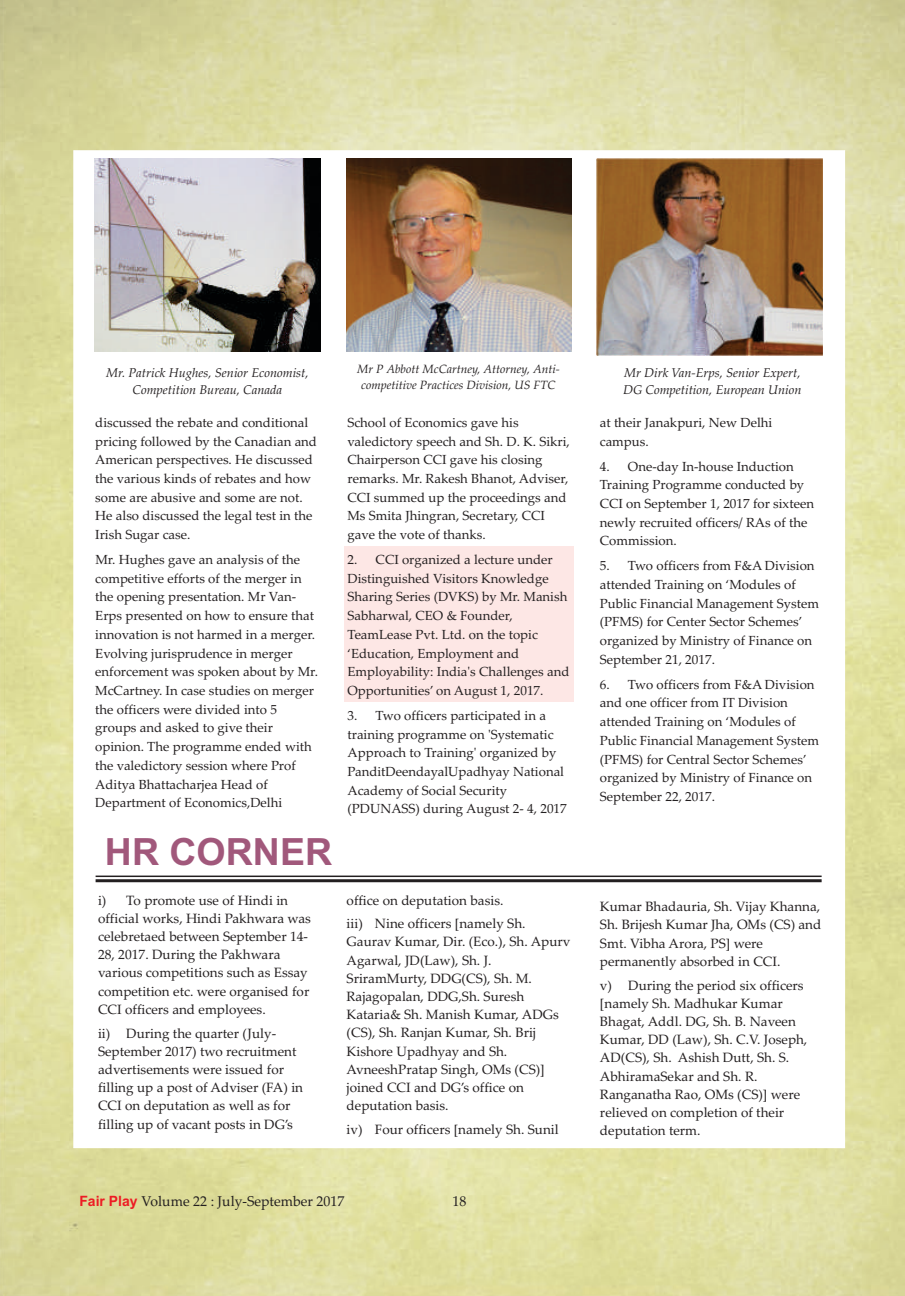
<style>
.page{position:relative;width:905px;height:1296px;background:#fff}
.page>*{position:absolute;margin:0;border:0;box-sizing:border-box;transform-origin:0 0}
.t1{font:700 37.5px "Arial";color:#a1587b}
.t2{font:14.25px "Palatino Linotype";color:#231f20}
.t3{font:13.5px/18.1px "Palatino Linotype";color:#231f20}
.t4{font:13.2px/18.8px "Palatino Linotype";color:#231f20}
.t5{font:italic 12.75px/17.2px "Palatino Linotype";color:#231f20;text-align:center}
.t6{font:italic 12px/16.2px "Palatino Linotype";color:#231f20;text-align:center}
.s1{font-family:"Arial";font-weight:700;color:#ed1c24}
</style>
<div class="page">
<img style="left:0;top:0;width:904px;height:1141px">
<div style="left:74px;top:151px;width:770px;height:997px;background:#fff"></div>
<img style="left:94px;top:159px;width:226px;height:193px">
<hr style="left:96px;top:876px;width:725px;height:1px;background:#231f20">
<hr style="left:96px;top:879px;width:725px;height:3px;background:#231f20">
<img style="left:596px;top:159px;width:226px;height:196px">
<img style="left:346px;top:159px;width:225px;height:192px">
<div style="left:344px;top:547px;width:229px;height:155px;background:#fde7e5"></div>
<p class="t5" style="left:106px;top:365px;width:204px">Mr. Patrick Hughes, Senior Economist,<br>Competition Bureau, Canada</p>
<p class="t4" style="left:95px;top:415px;width:223px">discussed the rebate and conditional pricing followed by the Canadian and American perspectives. He discussed the various kinds of rebates and how some are abusive and some are not.<br>He also discussed the legal test in the Irish Sugar case.</p>
<p class="t4" style="left:95px;top:552px;width:224px">Mr. Hughes gave an analysis of the competitive efforts of the merger in the opening presentation. Mr Van-Erps presented on how to ensure that innovation is not harmed in a merger.<br>Evolving jurisprudence in merger enforcement was spoken about by Mr.<br>McCartney. In case studies on merger the officers were divided into 5 groups and asked to give their opinion. The programme ended with the valedictory session where Prof Aditya Bhattacharjea Head of Department of Economics,Delhi</p>
<h1 class="t1" style="left:105px;top:838px;width:229px">HR CORNER</h1>
<p class="t3" style="left:98px;top:892px;width:214px">i) To promote use of Hindi in official works, Hindi Pakhwara was celebretaed between September 14-<br>28, 2017. During the Pakhwara various competitions such as Essay competition etc. were organised for<br>CCI officers and employees.</p>
<p class="t3" style="left:98px;top:1025px;width:206px">ii) During the quarter (July-<br>September 2017) two recruitment advertisements were issued for filling up a post of Adviser (FA) in<br>CCI on deputation as well as for filling up of vacant posts in DG’s</p>
<p class="t6" style="left:357px;top:362px;width:204px">Mr P Abbott McCartney, Attorney, Anti&shy;competitive Practices Division, US FTC</p>
<p class="t5" style="left:623px;top:365px;width:180px;text-align:left">Mr Dirk Van-Erps, Senior Expert,<br>DG Competition, European Union</p>
<p class="t4" style="left:347px;top:415px;width:224px">School of Economics gave his valedictory speech and Sh. D. K. Sikri,<br>Chairperson CCI gave his closing remarks. Mr. Rakesh Bhanot, Adviser,<br>CCI summed up the proceedings and<br>Ms Smita Jhingran, Secretary, CCI gave the vote of thanks.</p>
<p class="t4" style="left:347px;top:552px;width:223px">2. CCI organized a lecture under<br>Distinguished Visitors Knowledge<br>Sharing Series (DVKS) by Mr. Manish<br>Sabharwal, CEO &amp; Founder,<br>TeamLease Pvt. Ltd. on the topic ‘Education, Employment and<br>Employability: India's Challenges and<br>Opportunities’ on August 1, 2017.</p>
<p class="t4" style="left:347px;top:708px;width:221px">3. Two officers participated in a training programme on 'Systematic Approach to Training' organized by PanditDeendayalUpadhyay National Academy of Social Security (PDUNASS) during August 2- 4, 2017</p>
<p class="t4" style="left:599px;top:415px;width:174px">at their Janakpuri, New Delhi campus.</p>
<p class="t4" style="left:599px;top:458px;width:216px">4. One-day In-house Induction<br>Training Programme conducted by<br>CCI on September 1, 2017 for sixteen newly recruited officers/ RAs of the<br>Commission.</p>
<p class="t4" style="left:600px;top:558px;width:221px">5. Two officers from F&amp;A Division attended Training on ‘Modules of<br>Public Financial Management System (PFMS) for Center Sector Schemes’ organized by Ministry of Finance on<br>September 21, 2017.</p>
<p class="t4" style="left:600px;top:676px;width:221px">6. Two officers from F&amp;A Division and one officer from IT Division attended Training on ‘Modules of<br>Public Financial Management System (PFMS) for Central Sector Schemes’ organized by Ministry of Finance on<br>September 22, 2017.</p>
<p class="t3" style="left:346px;top:890px;width:180px;line-height:23.7px">office on deputation basis.<br>iii) Nine officers [namely Sh.</p>
<p class="t3" style="left:346px;top:934px;width:225px">Gaurav Kumar, Dir. (Eco.), Sh. Apurv<br>Agarwal, JD(Law), Sh. J.<br>SriramMurty, DDG(CS), Sh. M.<br>Rajagopalan, DDG,Sh. Suresh<br>Kataria&amp; Sh. Manish Kumar, ADGs (CS), Sh. Ranjan Kumar, Sh. Brij<br>Kishore Upadhyay and Sh.<br>AvneeshPratap Singh, OMs (CS)] joined CCI and DG’s office on deputation basis.</p>
<p class="t3" style="left:346px;top:1122px;width:214px">iv) Four officers [namely Sh. Sunil</p>
<p class="t3" style="left:600px;top:899px;width:223px">Kumar Bhadauria, Sh. Vijay Khanna,<br>Sh. Brijesh Kumar Jha, OMs (CS) and<br>Smt. Vibha Arora, PS] were permanently absorbed in CCI.</p>
<p class="t3" style="left:600px;top:977px;width:209px">v) During the period six officers [namely Sh. Madhukar Kumar<br>Bhagat, Addl. DG, Sh. B. Naveen<br>Kumar, DD (Law), Sh. C.V. Joseph,<br>AD(CS), Sh. Ashish Dutt, Sh. S.<br>AbhiramaSekar and Sh. R.<br>Ranganatha Rao, OMs (CS)] were relieved on completion of their deputation term.</p>
<p class="t2" style="left:79px;top:1196px;width:266px"><span class="s1">Fair Play</span> Volume 22 : July-September 2017</p>
<p class="t2" style="left:452px;top:1196px;width:15px">18</p>
</div>
